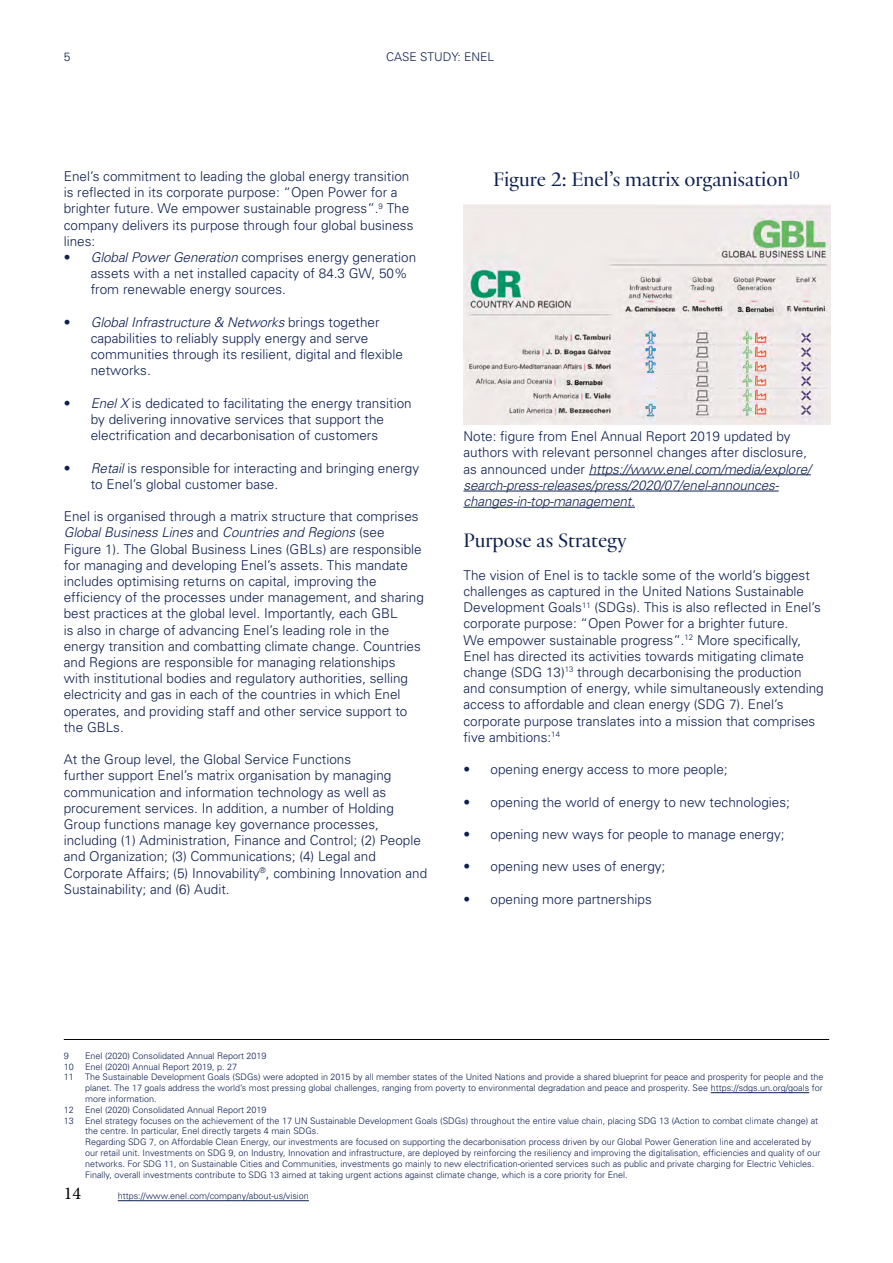
<style>
.page{position:relative;width:893px;height:1263px;background:#fff}
.page>*{position:absolute;margin:0;border:0;box-sizing:border-box;transform-origin:0 0}
.H1{font:21px "Practice Display";color:#0e2050}
.t1{font:18px "Minion Pro";color:#000}
.Body_Copy{font:300 13.5px/16.2px "Univers";color:#0e2050}
.Body_Copy-2{font:italic 300 13.5px/16.2px "Univers";letter-spacing:-.01em;color:#0e2050}
.t2{font:300 12px "Univers";color:#0e2050}
.Footnote{font:300 9px/10.8px "Univers";color:#0e2050;text-align:justify}
.s1{font-style:italic}
.s2{font-style:normal}
</style>
<div class="page">
<hr style="left:64px;top:1039px;width:765px;height:1px;background:#000">
<hr style="left:711px;top:1092px;width:98px;height:1px;background:#0e2050">
<hr style="left:118px;top:1200px;width:191px;height:1px;background:#0e2050">
<hr style="left:589px;top:474px;width:222px;height:1px;background:#0e2050">
<hr style="left:463px;top:491px;width:316px;height:1px;background:#0e2050">
<hr style="left:463px;top:507px;width:172px;height:1px;background:#0e2050">
<img style="left:463px;top:205px;width:367px;height:220px">
<p class="t2" style="left:64px;top:49px;width:8px">5</p>
<p class="t2" style="left:386px;top:49px;width:110px">CASE STUDY: ENEL</p>
<h1 class="Body_Copy" style="left:64px;top:168px;width:351px">Enel’s commitment to leading the global energy transition is reflected in its corporate purpose: “Open Power for a brighter future. We empower sustainable progress”.<sup>9</sup> The company delivers its purpose through four global business lines:</h1>
<h1 class="Body_Copy" style="left:91px;top:249px;width:327px;text-indent:-27px">• <span class="s1">Global Power Generation</span> comprises energy generation assets with a net installed capacity of 84.3 GW, 50% from renewable energy sources.</h1>
<h1 class="Body_Copy" style="left:91px;top:314px;width:314px;text-indent:-27px">• <span class="s1">Global Infrastructure &amp; Networks</span> brings together capabilities to reliably supply energy and serve communities through its resilient, digital and flexible networks.</h1>
<h1 class="Body_Copy" style="left:64px;top:395px;width:349px;text-align:center">• <span class="s1">Enel X</span> is dedicated to facilitating the energy transition by delivering innovative services that support the electrification and decarbonisation of customers</h1>
<h1 class="Body_Copy" style="left:91px;top:459px;width:330px;text-indent:-27px">• <span class="s1">Retail</span> is responsible for interacting and bringing energy to Enel’s global customer base.</h1>
<h1 class="Body_Copy" style="left:64px;top:508px;width:362px">Enel is organised through a matrix structure that comprises <span class="s1">Global Business Lines</span> and <span class="s1">Countries and Regions</span> (see Figure 1). The Global Business Lines (GBLs) are responsible for managing and developing Enel’s assets. This mandate includes optimising returns on capital, improving the efficiency of the processes under management, and sharing best practices at the global level. Importantly, each GBL<br>is also in charge of advancing Enel’s leading role in the energy transition and combatting climate change. Countries and Regions are responsible for managing relationships with institutional bodies and regulatory authorities, selling electricity and gas in each of the countries in which Enel operates, and providing staff and other service support to the GBLs.</h1>
<h1 class="Body_Copy" style="left:64px;top:751px;width:365px">At the Group level, the Global Service Functions<br>further support Enel’s matrix organisation by managing communication and information technology as well as procurement services. In addition, a number of Holding Group functions manage key governance processes, including (1) Administration, Finance and Control; (2) People and Organization; (3) Communications; (4) Legal and Corporate Affairs; (5) Innovability<sup>®</sup>, combining Innovation and Sustainability; and (6) Audit.</h1>
<h2 class="H1" style="left:493px;top:165px;width:308px">Figure 2: Enel’s matrix organisation<sup>10</sup></h2>
<h1 class="Body_Copy-2" style="left:463px;top:428px;width:349px"><span class="s2">Note: figure from Enel Annual Report 2019 updated by authors with relevant personnel changes after disclosure, as announced under</span> https://www.enel.com/media/explore/ search-press-releases/press/2020/07/enel-announces&shy;changes-in-top-management.</h1>
<h2 class="H1" style="left:463px;top:527px;width:165px">Purpose as Strategy</h2>
<h1 class="Body_Copy" style="left:463px;top:566px;width:362px">The vision of Enel is to tackle some of the world’s biggest challenges as captured in the United Nations Sustainable Development Goals<sup>11</sup> (SDGs). This is also reflected in Enel’s corporate purpose: “Open Power for a brighter future.<br>We empower sustainable progress”.<sup>12</sup> More specifically, Enel has directed its activities towards mitigating climate change (SDG 13)<sup>13</sup> through decarbonising the production and consumption of energy, while simultaneously extending access to affordable and clean energy (SDG 7). Enel’s corporate purpose translates into a mission that comprises five ambitions:<sup>14</sup></h1>
<h1 class="Body_Copy" style="left:463px;top:761px;width:266px">• opening energy access to more people;</h1>
<h1 class="Body_Copy" style="left:463px;top:793px;width:328px">• opening the world of energy to new technologies;</h1>
<h1 class="Body_Copy" style="left:463px;top:826px;width:323px">• opening new ways for people to manage energy;</h1>
<h1 class="Body_Copy" style="left:463px;top:858px;width:203px">• opening new uses of energy;</h1>
<h1 class="Body_Copy" style="left:463px;top:890px;width:190px">• opening more partnerships</h1>
<p class="Footnote" style="left:64px;top:1050px;width:7px">9</p>
<p class="Footnote" style="left:85px;top:1050px;width:183px">Enel (2020) Consolidated Annual Report 2019</p>
<p class="Footnote" style="left:64px;top:1061px;width:12px">10</p>
<p class="Footnote" style="left:85px;top:1061px;width:154px">Enel (2020) Annual Report 2019, p. 27</p>
<p class="Footnote" style="left:64px;top:1071px;width:12px">11</p>
<p class="Footnote" style="left:85px;top:1071px;width:740px">The Sustainable Development Goals (SDGs) were adopted in 2015 by all member states of the United Nations and provide a shared blueprint for peace and prosperity for people and the planet. The 17 goals address the world’s most pressing global challenges, ranging from poverty to environmental degradation and peace and prosperity. See https://sdgs.un.org/goals for more information.</p>
<p class="Footnote" style="left:64px;top:1104px;width:12px">12</p>
<p class="Footnote" style="left:85px;top:1104px;width:183px">Enel (2020) Consolidated Annual Report 2019</p>
<p class="Footnote" style="left:64px;top:1115px;width:12px">13</p>
<p class="Footnote" style="left:85px;top:1115px;width:737px;text-align:left">Enel strategy focuses on the achievement of the 17 UN Sustainable Development Goals (SDGs) throughout the entire value chain, placing SDG 13 (Action to combat climate change) at the centre. In particular, Enel directly targets 4 main SDGs.<br>Regarding SDG 7, on Affordable Clean Energy, our investments are focused on supporting the decarbonisation process driven by our Global Power Generation line and accelerated by our retail unit. Investments on SDG 9, on Industry, Innovation and infrastructure, are deployed by reinforcing the resiliency and improving the digitalisation, efficiencies and quality of our networks. For SDG 11, on Sustainable Cities and Communities, investments go mainly to new electrification-oriented services such as public and private charging for Electric Vehicles.<br>Finally, overall investments contribute to SDG 13 aimed at taking urgent actions against climate change, which is a core priority for Enel.</p>
<p class="t1" style="left:64px;top:1181px;width:19px">14</p>
<p class="Footnote" style="left:118px;top:1190px;width:193px">https://www.enel.com/company/about-us/vision</p>
</div>
